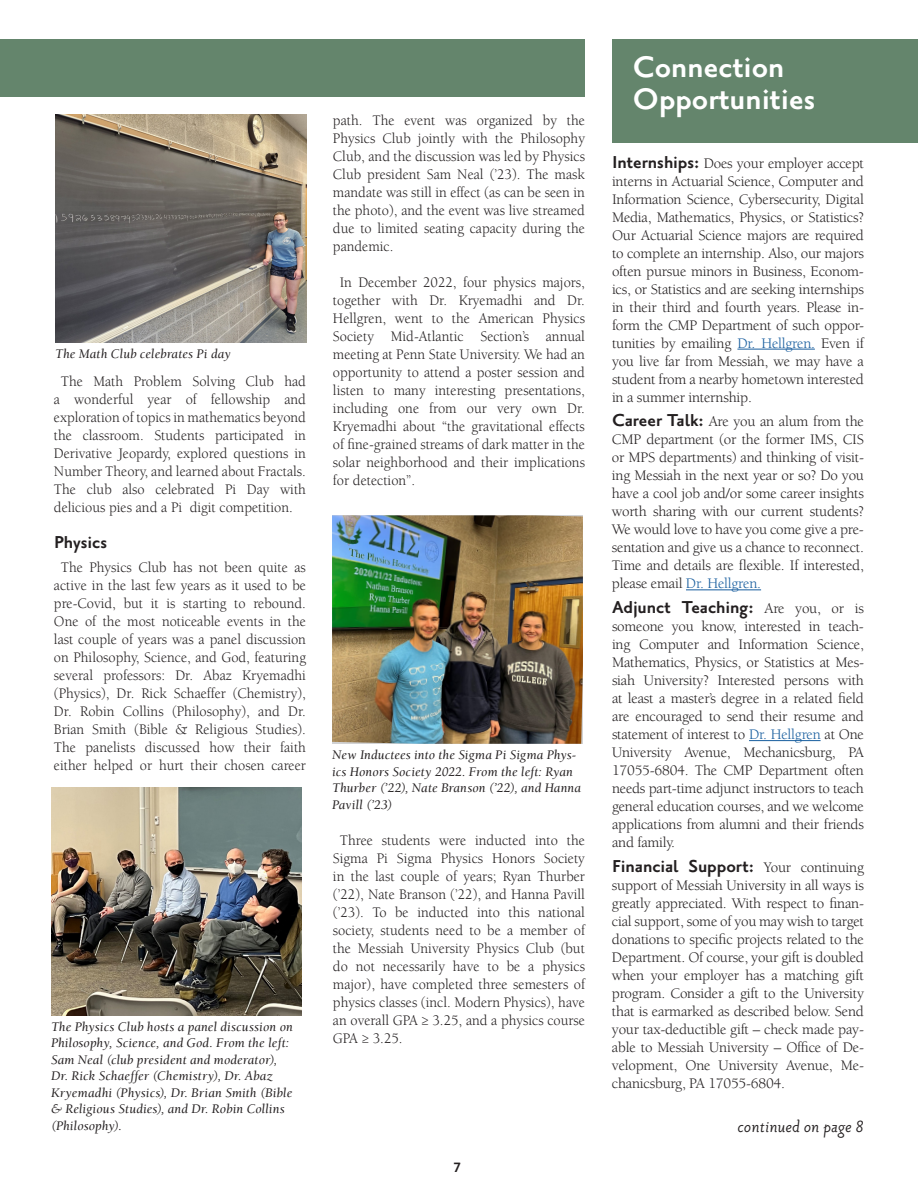
<style>
.page{position:relative;width:918px;height:1188px;background:#fff}
.page>*{position:absolute;margin:0;border:0;box-sizing:border-box;transform-origin:0 0}
.t1{font:700 36px/31.5px "Priori Sans OT";color:#fff}
.t2{font:700 21px "Priori Sans OT";letter-spacing:-.005em;color:#231f20}
.t3{font:italic 19.5px "Priori Sans OT";letter-spacing:.01em;color:#231f20}
.t4{font:700 16.5px "Priori Sans OT";color:#231f20}
.t5{font:15px/18px "Berkeley Std";color:#231f20;text-align:justify;scale:.96 1}
.t6{font:15px/18px "Berkeley Std";color:#231f20;text-align:justify}
.t7{font:italic 13.5px/16.5px "Berkeley Std";letter-spacing:.01em;color:#231f20}
.s1{font-family:"Priori Sans OT";font-weight:700;font-size:21px}
.s2{color:#175d9e}
.s3{font-family:"Berkeley Std";font-weight:400;font-size:15px}
</style>
<div class="page">
<div style="left:0;top:39px;width:585px;height:58px;background:#64856c"></div>
<img style="left:55px;top:114px;width:251px;height:228px">
<img style="left:332px;top:515px;width:251px;height:229px">
<img style="left:51px;top:787px;width:251px;height:228px">
<div style="left:612px;top:39px;width:306px;height:104px;background:#64856c"></div>
<hr style="left:737px;top:349px;width:78px;height:1px;background:#175d9e">
<hr style="left:686px;top:589px;width:75px;height:1px;background:#175d9e">
<hr style="left:749px;top:740px;width:72px;height:1px;background:#175d9e">
<p class="t7" style="left:55px;top:346px;width:177px">The Math Club celebrates Pi day</p>
<p class="t5" style="left:54px;top:372px;width:264px;text-indent:7px">The Math Problem Solving Club had a wonderful year of fellowship and exploration of topics in mathematics beyond the classroom. Students participated in Derivative Jeopardy, explored questions in Number Theory, and learned about Fractals.<br>The club also celebrated Pi Day with delicious pies and a Pi digit competition.</p>
<h2 class="t2" style="left:54px;top:532px;width:55px">Physics</h2>
<p class="t5" style="left:54px;top:559px;width:264px;text-align:center">The Physics Club has not been quite as active in the last few years as it used to be pre-Covid, but it is starting to rebound.<br>One of the most noticeable events in the last couple of years was a panel discussion on Philosophy, Science, and God, featuring several professors: Dr. Abaz Kryemadhi (Physics), Dr. Rick Schaeffer (Chemistry), Dr. Robin Collins (Philosophy), and Dr.<br>Brian Smith (Bible &amp; Religious Studies).<br>The panelists discussed how their faith either helped or hurt their chosen career</p>
<p class="t7" style="left:51px;top:1019px;width:243px">The Physics Club hosts a panel discussion on Philosophy, Science, and God. From the left:<br>Sam Neal (club president and moderator), Dr. Rick Schaeffer (Chemistry), Dr. Abaz Kryemadhi (Physics), Dr. Brian Smith (Bible &amp; Religious Studies), and Dr. Robin Collins (Philosophy).</p>
<p class="t5" style="left:333px;top:111px;width:264px">path. The event was organized by the Physics Club jointly with the Philosophy Club, and the discussion was led by Physics Club president Sam Neal (’23). The mask mandate was still in effect (as can be seen in the photo), and the event was live streamed due to limited seating capacity during the pandemic.</p>
<p class="t5" style="left:333px;top:273px;width:264px;text-indent:7px">In December 2022, four physics majors, together with Dr. Kryemadhi and Dr.<br>Hellgren, went to the American Physics Society Mid-Atlantic Section’s annual meeting at Penn State University. We had an opportunity to attend a poster session and listen to many interesting presentations, including one from our very own Dr.<br>Kryemadhi about “the gravitational effects of fine-grained streams of dark matter in the solar neighborhood and their implications for detection”.</p>
<p class="t7" style="left:332px;top:747px;width:250px">New Inductees into the Sigma Pi Sigma Phys&shy;ics Honors Society 2022. From the left: Ryan Thurber (’22), Nate Branson (’22), and Hanna Pavill (’23)</p>
<p class="t5" style="left:333px;top:831px;width:264px;text-indent:7px">Three students were inducted into the Sigma Pi Sigma Physics Honors Society in the last couple of years; Ryan Thurber (’22), Nate Branson (’22), and Hanna Pavill (’23). To be inducted into this national society, students need to be a member of the Messiah University Physics Club (but do not necessarily have to be a physics major), have completed three semesters of physics classes (incl. Modern Physics), have an overall GPA ≥ 3.25, and a physics course GPA ≥ 3.25.</p>
<p class="t4" style="left:454px;top:1160px;width:9px">7</p>
<h1 class="t1" style="left:633px;top:53px;width:184px">Connection<br>Opportunities</h1>
<p class="t6" style="left:612px;top:154px;width:254px"><span class="s1">Internships:</span> Does your employer accept interns in Actuarial Science, Computer and Information Science, Cybersecurity, Digital Media, Mathematics, Physics, or Statistics?<br>Our Actuarial Science majors are required to complete an internship. Also, our majors often pursue minors in Business, Econom&shy;ics, or Statistics and are seeking internships in their third and fourth years. Please in&shy;form the CMP Department of such oppor&shy;tunities by emailing <span class="s2">Dr. Hellgren.</span> Even if you live far from Messiah, we may have a student from a nearby hometown interested in a summer internship.</p>
<p class="t6" style="left:612px;top:413px;width:254px"><span class="s1">Career Talk:</span> Are you an alum from the CMP department (or the former IMS, CIS or MPS departments) and thinking of visit&shy;ing Messiah in the next year or so? Do you have a cool job and/or some career insights worth sharing with our current students?<br>We would love to have you come give a pre&shy;sentation and give us a chance to reconnect.<br>Time and details are flexible. If interested, please email <span class="s2">Dr. Hellgren.</span></p>
<h2 class="t2" style="left:612px;top:598px;width:254px">Adjunct Teaching: <span class="s3">Are you, or is</span></h2>
<p class="t6" style="left:612px;top:618px;width:254px">someone you know, interested in teach&shy;ing Computer and Information Science, Mathematics, Physics, or Statistics at Mes&shy;siah University? Interested persons with at least a master’s degree in a related field are encouraged to send their resume and statement of interest to <span class="s2">Dr. Hellgren</span> at One University Avenue, Mechanicsburg, PA 17055-6804. The CMP Department often needs part-time adjunct instructors to teach general education courses, and we welcome applications from alumni and their friends and family.</p>
<h2 class="t2" style="left:612px;top:857px;width:253px">Financial Support: <span class="s3">Your continuing</span></h2>
<p class="t6" style="left:612px;top:876px;width:254px">support of Messiah University in all ways is greatly appreciated. With respect to finan&shy;cial support, some of you may wish to target donations to specific projects related to the Department. Of course, your gift is doubled when your employer has a matching gift program. Consider a gift to the University that is earmarked as described below. Send your tax-deductible gift – check made pay&shy;able to Messiah University – Office of De&shy;velopment, One University Avenue, Me&shy;chanicsburg, PA 17055-6804.</p>
<h3 class="t3" style="left:738px;top:1118px;width:128px">continued on page 8</h3>
</div>
